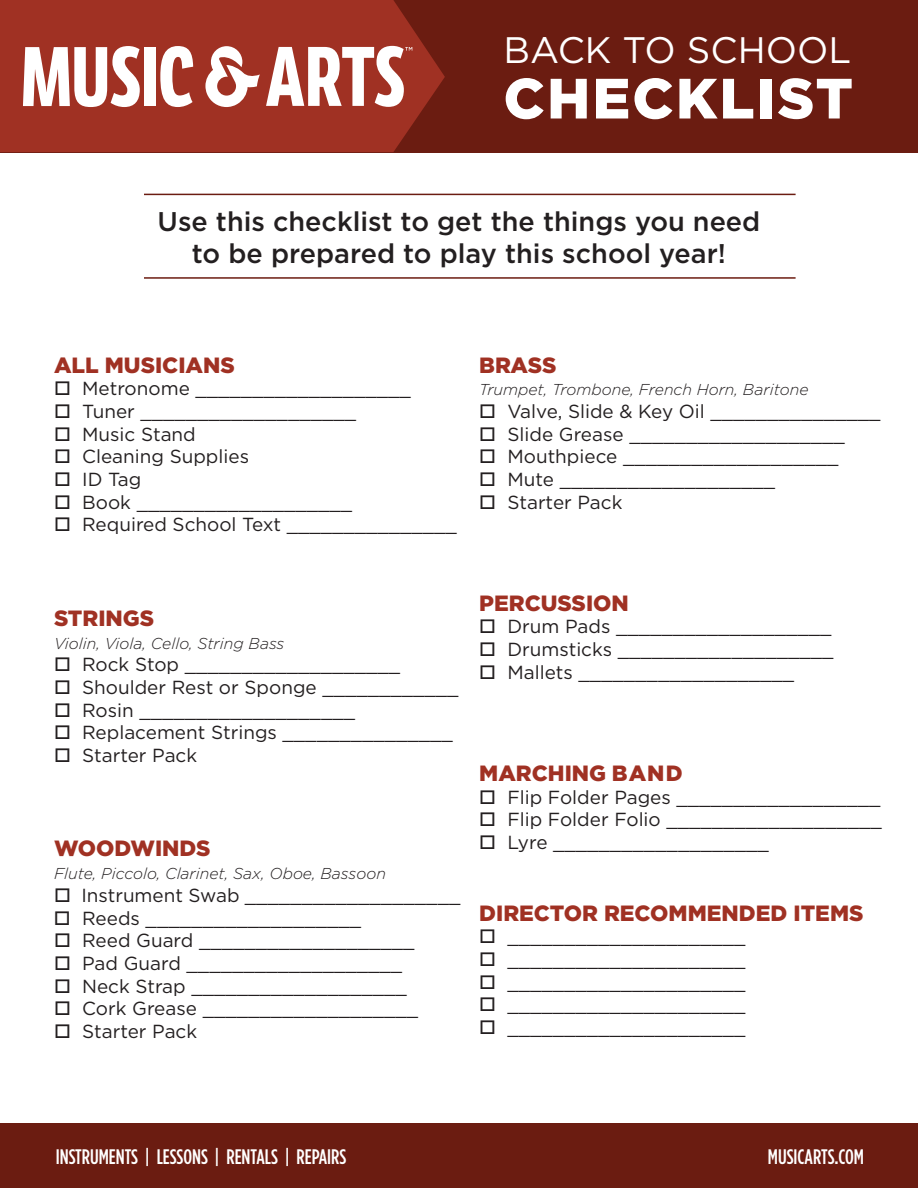
<style>
.page{position:relative;width:918px;height:1188px;background:#fff}
.page>*{position:absolute;margin:0;border:0;box-sizing:border-box;transform-origin:0 0}
.t1{font:900 56.7px "Gotham";letter-spacing:.04em;color:#fff}
.t2{font:36.9px "Gotham";color:#fff}
.t3{font:500 27px/32.4px "Gotham";color:#231f20;text-align:center}
.t4{font:900 22.05px "Gotham";color:#a03123}
.t5{font:500 21px "Gotham Condensed";color:#fff}
.t6{font:18.9px "Gotham";color:#231f20}
.t7{font:italic 300 15.75px "Gotham";color:#231f20}
</style>
<div class="page">
<div style="left:0;top:0;width:918px;height:152px;background:#6b1c11"></div>
<div style="left:0;top:1123px;width:918px;height:65px;background:#6b1c11"></div>
<svg style="left:0;top:0;width:445px;height:152px;background:#9b2f21"></svg>
<hr style="left:144px;top:194px;width:652px;height:1px;background:#6b1c11">
<hr style="left:144px;top:277px;width:652px;height:2px;background:#6b1c11">
<svg style="left:205px;top:46px;width:55px;height:61px;background:#cc928a"></svg>
<svg style="left:23px;top:46px;width:117px;height:61px;background:#dbb2ad"></svg>
<div style="left:144px;top:47px;width:11px;height:59px;background:#fff"></div>
<svg style="left:160px;top:46px;width:33px;height:61px;background:#d4a39d"></svg>
<svg style="left:266px;top:46px;width:146px;height:61px;background:#d29e97"></svg>
<h2 class="t2" style="left:503px;top:26px;width:349px">BACK TO SCHOOL</h2>
<h1 class="t1" style="left:503px;top:59px;width:351px">CHECKLIST</h1>
<h3 class="t3" style="left:158px;top:205px;width:604px">Use this checklist to get the things you need to be prepared to play this school year!</h3>
<p class="t4" style="left:54px;top:350px;width:182px">ALL MUSICIANS</p>
<p class="t6" style="left:54px;top:377px;width:359px">□ Metronome ___________________</p>
<p class="t6" style="left:54px;top:399px;width:304px">□ Tuner ___________________</p>
<p class="t6" style="left:54px;top:422px;width:143px">□ Music Stand</p>
<p class="t6" style="left:54px;top:445px;width:197px">□ Cleaning Supplies</p>
<p class="t6" style="left:54px;top:467px;width:89px">□ ID Tag</p>
<p class="t6" style="left:54px;top:490px;width:300px">□ Book ___________________</p>
<p class="t6" style="left:54px;top:513px;width:404px">□ Required School Text _______________</p>
<p class="t4" style="left:479px;top:350px;width:79px">BRASS</p>
<p class="t7" style="left:479px;top:380px;width:331px">Trumpet, Trombone, French Horn, Baritone</p>
<p class="t6" style="left:479px;top:399px;width:403px">□ Valve, Slide &amp; Key Oil _______________</p>
<p class="t6" style="left:479px;top:422px;width:367px">□ Slide Grease ___________________</p>
<p class="t6" style="left:479px;top:445px;width:361px">□ Mouthpiece ___________________</p>
<p class="t6" style="left:479px;top:467px;width:297px">□ Mute ___________________</p>
<p class="t6" style="left:479px;top:490px;width:145px">□ Starter Pack</p>
<p class="t4" style="left:54px;top:603px;width:102px">STRINGS</p>
<p class="t7" style="left:54px;top:633px;width:232px">Violin, Viola, Cello, String Bass</p>
<p class="t6" style="left:54px;top:652px;width:348px">□ Rock Stop ___________________</p>
<p class="t6" style="left:54px;top:675px;width:406px">□ Shoulder Rest or Sponge ____________</p>
<p class="t6" style="left:54px;top:698px;width:303px">□ Rosin ___________________</p>
<p class="t6" style="left:54px;top:721px;width:400px">□ Replacement Strings _______________</p>
<p class="t6" style="left:54px;top:743px;width:145px">□ Starter Pack</p>
<p class="t4" style="left:54px;top:833px;width:158px">WOODWINDS</p>
<p class="t7" style="left:54px;top:864px;width:333px">Flute, Piccolo, Clarinet, Sax, Oboe, Bassoon</p>
<p class="t6" style="left:54px;top:883px;width:408px">□ Instrument Swab ___________________</p>
<p class="t6" style="left:54px;top:906px;width:309px">□ Reeds ___________________</p>
<p class="t6" style="left:54px;top:928px;width:362px">□ Reed Guard ___________________</p>
<p class="t6" style="left:54px;top:951px;width:350px">□ Pad Guard ___________________</p>
<p class="t6" style="left:54px;top:974px;width:354px">□ Neck Strap ___________________</p>
<p class="t6" style="left:54px;top:996px;width:366px">□ Cork Grease ___________________</p>
<p class="t6" style="left:54px;top:1019px;width:145px">□ Starter Pack</p>
<p class="t4" style="left:479px;top:588px;width:151px">PERCUSSION</p>
<p class="t6" style="left:479px;top:615px;width:354px">□ Drum Pads ___________________</p>
<p class="t6" style="left:479px;top:637px;width:356px">□ Drumsticks ___________________</p>
<p class="t6" style="left:479px;top:660px;width:316px">□ Mallets ___________________</p>
<p class="t4" style="left:479px;top:758px;width:205px">MARCHING BAND</p>
<p class="t6" style="left:479px;top:785px;width:403px">□ Flip Folder Pages __________________</p>
<p class="t6" style="left:479px;top:807px;width:404px">□ Flip Folder Folio ___________________</p>
<p class="t6" style="left:479px;top:830px;width:291px">□ Lyre ___________________</p>
<p class="t4" style="left:479px;top:898px;width:386px">DIRECTOR RECOMMENDED ITEMS</p>
<p class="t6" style="left:479px;top:925px;width:268px">□ _____________________</p>
<p class="t6" style="left:479px;top:947px;width:268px">□ _____________________</p>
<p class="t6" style="left:479px;top:970px;width:268px">□ _____________________</p>
<p class="t6" style="left:479px;top:993px;width:268px">□ _____________________</p>
<p class="t6" style="left:479px;top:1015px;width:268px">□ _____________________</p>
<p class="t5" style="left:56px;top:1144px;width:292px">INSTRUMENTS | LESSONS | RENTALS | REPAIRS</p>
<p class="t5" style="left:768px;top:1144px;width:98px">MUSICARTS.COM</p>
</div>
